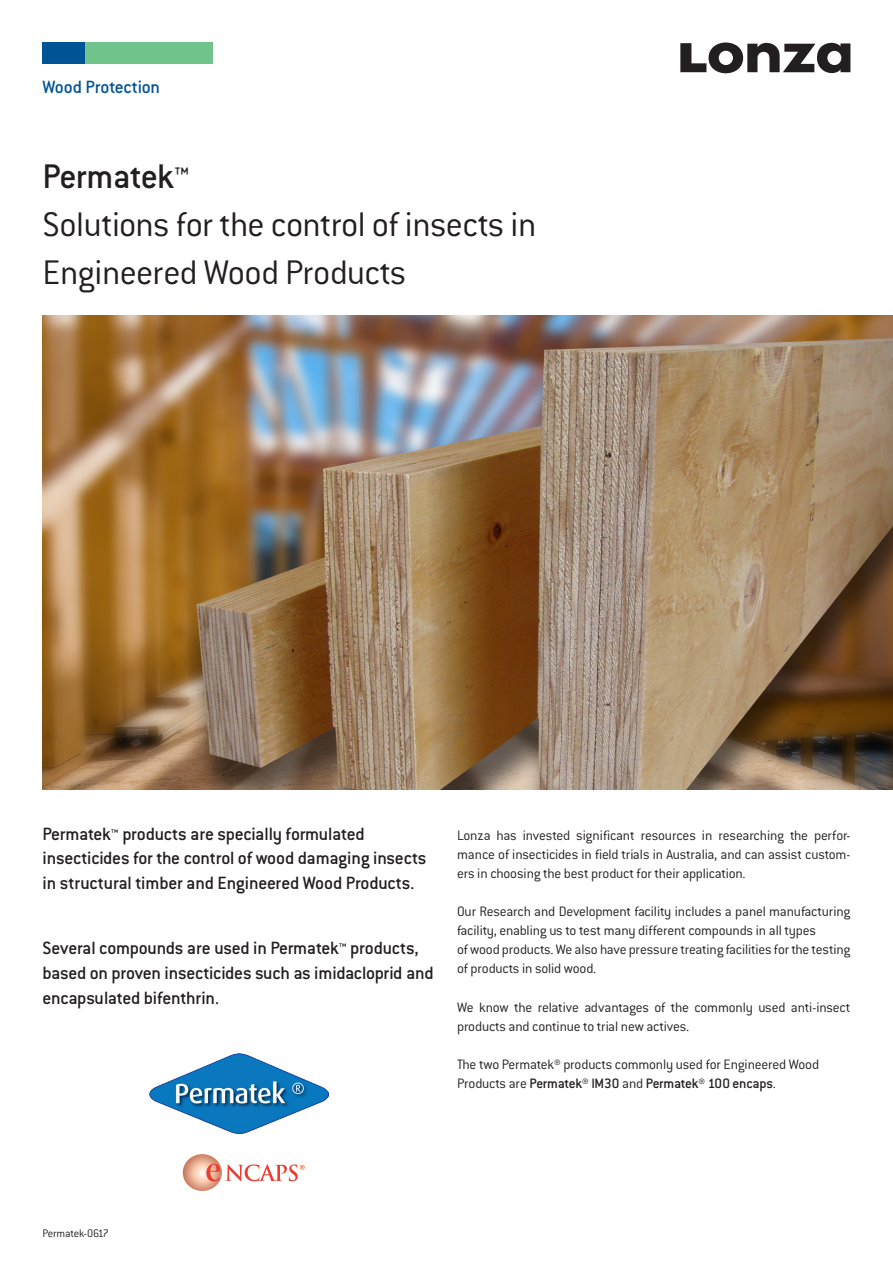
<style>
.page{position:relative;width:893px;height:1263px;background:#fff}
.page>*{position:absolute;margin:0;border:0;box-sizing:border-box;transform-origin:0 0}
.t1{font:300 37.5px/47.8px "Conduit ITC Std";letter-spacing:-.02em;color:#231f20}
.t2{font:500 37.5px "Conduit ITC Std";letter-spacing:-.02em;color:#231f20}
.t3{font:500 19.5px/24.9px "Conduit ITC Std";letter-spacing:-.015em;color:#231f20}
.t4{font:500 19.5px "Conduit ITC Std";letter-spacing:-.015em;color:#005495}
.t5{font:300 15px/19.2px "Conduit ITC Std";letter-spacing:-.015em;color:#231f20}
.t6{font:300 12px "Conduit ITC Std";letter-spacing:-.02em;color:#231f20}
.s1{font-weight:500}
</style>
<div class="page">
<img style="left:43px;top:316px;width:850px;height:473px">
<svg style="left:680px;top:43px;width:170px;height:30px"></svg>
<div style="left:43px;top:43px;width:42px;height:21px;background:#005495"></div>
<div style="left:85px;top:43px;width:128px;height:21px;background:#6fc38b"></div>
<img style="left:150px;top:1053px;width:178px;height:80px">
<svg style="left:183px;top:1154px;width:122px;height:37px"></svg>
<h2 class="t4" style="left:43px;top:75px;width:119px">Wood Protection</h2>
<h1 class="t2" style="left:43px;top:154px;width:148px">Permatek™</h1>
<h1 class="t1" style="left:43px;top:199px;width:495px">Solutions for the control of insects in<br>Engineered Wood Products</h1>
<h2 class="t3" style="left:43px;top:820px;width:385px">Permatek™ products are specially formulated insecticides for the control of wood damaging insects in structural timber and Engineered Wood Products.</h2>
<h2 class="t3" style="left:43px;top:935px;width:393px">Several compounds are used in Permatek™ products, based on proven insecticides such as imidacloprid and encapsulated bifenthrin.</h2>
<p class="t5" style="left:457px;top:825px;width:395px;text-align:justify">Lonza has invested significant resources in researching the perfor&shy;mance of insecticides in field trials in Australia, and can assist custom&shy;ers in choosing the best product for their application.</p>
<p class="t5" style="left:457px;top:901px;width:395px">Our Research and Development facility includes a panel manufacturing facility, enabling us to test many different compounds in all types<br>of wood products. We also have pressure treating facilities for the testing of products in solid wood.</p>
<p class="t5" style="left:457px;top:997px;width:395px">We know the relative advantages of the commonly used anti-insect products and continue to trial new actives.</p>
<p class="t5" style="left:457px;top:1054px;width:364px">The two Permatek<span class="s1">®</span> products commonly used for Engineered Wood<br>Products are <span class="s1">Permatek® IM30</span> and <span class="s1">Permatek® 100 encaps</span>.</p>
<p class="t6" style="left:43px;top:1226px;width:68px">Permatek-0617</p>
</div>
